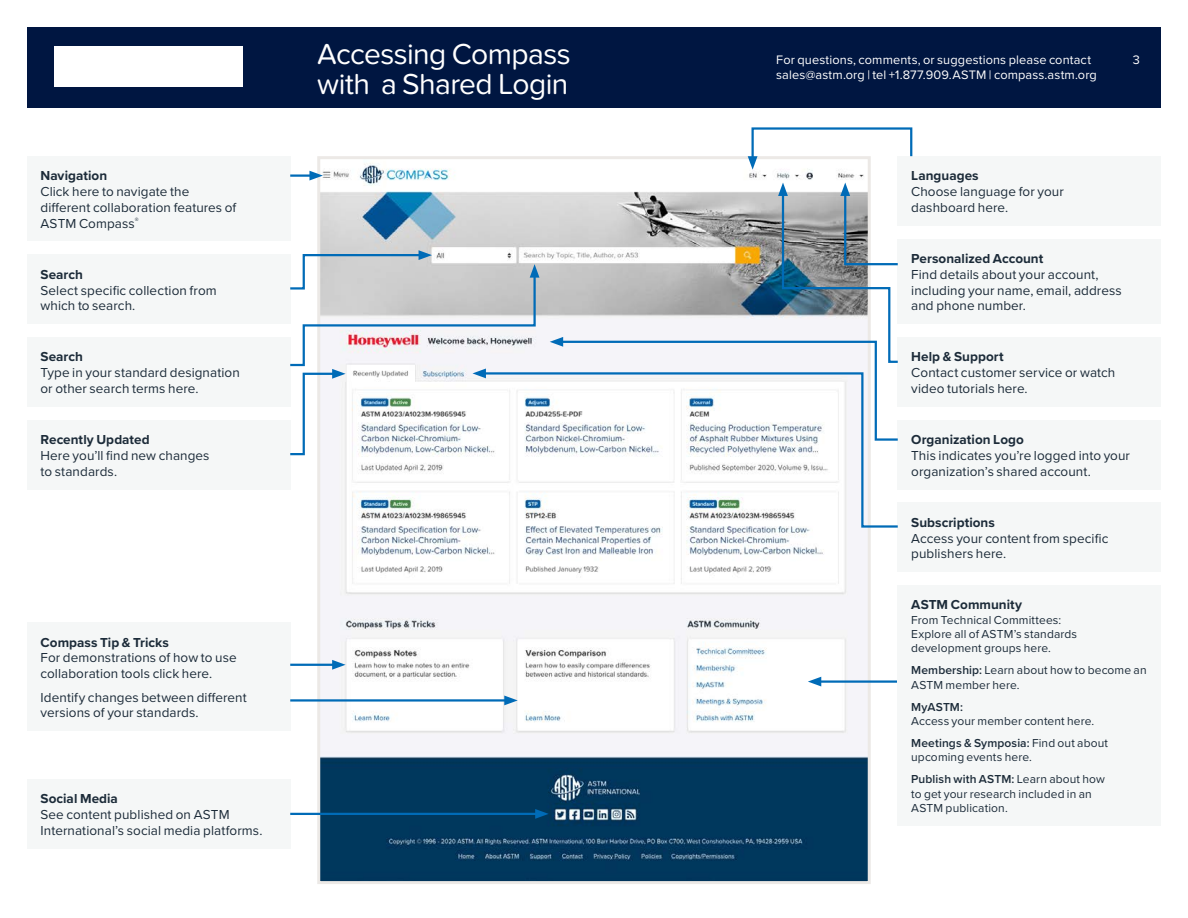
<style>
.page{position:relative;width:1188px;height:918px;background:#fff}
.page>*{position:absolute;margin:0;border:0;box-sizing:border-box;transform-origin:0 0}
.t1{font:30px "Proxima Nova Soft";letter-spacing:-.02em;color:#fff}
.t2{font:13.5px/15.8px "Proxima Nova";letter-spacing:.005em;color:#1c2b39}
.t3{font:700 13.5px "Proxima Nova";letter-spacing:.005em;color:#1c2b39}
.t4{font:12.75px/15px "Proxima Nova";letter-spacing:.01em;color:#fff}
.t5{font:12px/14.2px "Proxima Nova";letter-spacing:.01em;color:#1c2b39}
.t6{font:600 12px "Proxima Nova";letter-spacing:.01em;color:#1c2b39}
.s1{font-weight:600}
</style>
<div class="page">
<div style="left:27px;top:27px;width:1134px;height:81px;background:#001641"></div>
<div style="left:54px;top:46px;width:189px;height:40px;background:#fff"></div>
<div style="left:27px;top:779px;width:263px;height:69px;background:#f5f7f7"></div>
<div style="left:27px;top:156px;width:263px;height:85px;background:#f5f7f7"></div>
<div style="left:27px;top:255px;width:263px;height:69px;background:#f5f7f7"></div>
<div style="left:27px;top:337px;width:263px;height:69px;background:#f5f7f7"></div>
<img style="left:321px;top:163px;width:546px;height:717px">
<div style="left:27px;top:420px;width:263px;height:69px;background:#f5f7f7"></div>
<div style="left:27px;top:622px;width:263px;height:109px;background:#f5f7f7"></div>
<div style="left:898px;top:503px;width:263px;height:69px;background:#f5f7f7"></div>
<div style="left:898px;top:337px;width:263px;height:69px;background:#f5f7f7"></div>
<div style="left:898px;top:156px;width:263px;height:69px;background:#f5f7f7"></div>
<div style="left:898px;top:239px;width:263px;height:85px;background:#f5f7f7"></div>
<div style="left:898px;top:420px;width:263px;height:69px;background:#f5f7f7"></div>
<hr style="left:290px;top:174px;width:24px;height:3px;background:#006bb7">
<svg style="left:309px;top:171px;width:14px;height:10px"></svg>
<svg style="left:748px;top:127px;width:165px;height:43px"></svg>
<hr style="left:817px;top:680px;width:81px;height:3px;background:#006bb7">
<svg style="left:808px;top:677px;width:13px;height:9px"></svg>
<hr style="left:290px;top:664px;width:46px;height:2px;background:#006bb7">
<svg style="left:332px;top:660px;width:14px;height:10px"></svg>
<hr style="left:290px;top:699px;width:218px;height:3px;background:#006bb7">
<svg style="left:504px;top:696px;width:14px;height:9px"></svg>
<hr style="left:290px;top:813px;width:249px;height:2px;background:#006bb7">
<svg style="left:535px;top:809px;width:14px;height:10px"></svg>
<div style="left:898px;top:585px;width:263px;height:240px;background:#f5f7f7"></div>
<svg style="left:480px;top:371px;width:418px;height:158px"></svg>
<svg style="left:290px;top:250px;width:249px;height:206px"></svg>
<svg style="left:550px;top:183px;width:348px;height:259px"></svg>
<p class="t3" style="left:40px;top:166px;width:68px">Navigation</p>
<p class="t2" style="left:40px;top:183px;width:197px">Click here to navigate the different collaboration features of<br>ASTM Compass<sup>®</sup></p>
<p class="t3" style="left:40px;top:264px;width:44px">Search</p>
<p class="t2" style="left:40px;top:282px;width:178px">Select specific collection from which to search.</p>
<p class="t3" style="left:40px;top:347px;width:44px">Search</p>
<p class="t2" style="left:40px;top:364px;width:201px">Type in your standard designation or other search terms here.</p>
<p class="t3" style="left:40px;top:430px;width:111px">Recently Updated</p>
<p class="t2" style="left:40px;top:447px;width:171px">Here you’ll find new changes to standards.</p>
<h1 class="t1" style="left:317px;top:36px;width:255px">Accessing Compass</h1>
<h1 class="t1" style="left:317px;top:66px;width:253px">with a Shared Login</h1>
<p class="t3" style="left:40px;top:632px;width:130px">Compass Tip &amp; Tricks</p>
<p class="t2" style="left:40px;top:649px;width:198px">For demonstrations of how to use collaboration tools click here.</p>
<p class="t2" style="left:40px;top:689px;width:208px">Identify changes between different versions of your standards.</p>
<p class="t3" style="left:40px;top:789px;width:79px">Social Media</p>
<p class="t2" style="left:40px;top:806px;width:223px">See content published on ASTM<br>International’s social media platforms.</p>
<p class="t4" style="left:776px;top:52px;width:322px">For questions, comments, or suggestions please contact sales@astm.org | tel +1.877.909.ASTM | compass.astm.org</p>
<p class="t4" style="left:1133px;top:52px;width:9px">3</p>
<p class="t3" style="left:911px;top:166px;width:69px">Languages</p>
<p class="t2" style="left:911px;top:183px;width:154px">Choose language for your dashboard here.</p>
<p class="t3" style="left:911px;top:248px;width:134px">Personalized Account</p>
<p class="t2" style="left:911px;top:266px;width:212px">Find details about your account, including your name, email, address and phone number.</p>
<p class="t3" style="left:911px;top:347px;width:94px">Help &amp; Support</p>
<p class="t2" style="left:911px;top:364px;width:206px">Contact customer service or watch video tutorials here.</p>
<p class="t3" style="left:911px;top:430px;width:114px">Organization Logo</p>
<p class="t2" style="left:911px;top:447px;width:220px">This indicates you’re logged into your organization’s shared account.</p>
<p class="t3" style="left:911px;top:512px;width:85px">Subscriptions</p>
<p class="t2" style="left:911px;top:530px;width:199px">Access your content from specific publishers here.</p>
<p class="t3" style="left:911px;top:595px;width:112px">ASTM Community</p>
<p class="t5" style="left:911px;top:612px;width:167px">From Technical Committees:<br>Explore all of ASTM’s standards development groups here.</p>
<p class="t5" style="left:911px;top:663px;width:237px"><span class="s1">Membership:</span> Learn about how to become an<br>ASTM member here.</p>
<p class="t6" style="left:911px;top:698px;width:53px">MyASTM:</p>
<p class="t5" style="left:911px;top:709px;width:198px;line-height:22.2px">Access your member content here.<br><span class="s1">Meetings &amp; Symposia:</span> Find out about</p>
<p class="t5" style="left:911px;top:746px;width:195px;line-height:22.2px">upcoming events here.<br><span class="s1">Publish with ASTM:</span> Learn about how</p>
<p class="t5" style="left:911px;top:786px;width:182px">to get your research included in an<br>ASTM publication.</p>
</div>
